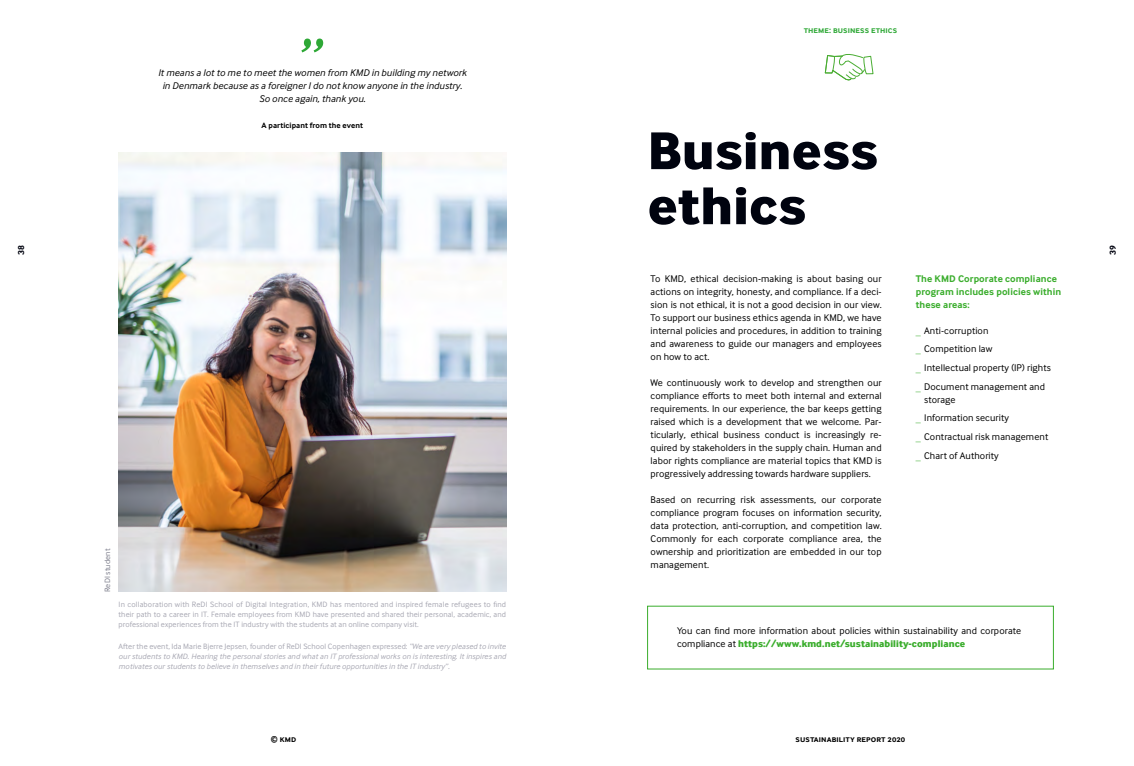
<style>
.page{position:relative;width:1134px;height:766px;background:#fff}
.page>*{position:absolute;margin:0;border:0;box-sizing:border-box;transform-origin:0 0}
.t1{font:800 55px/55px "Inter Face";letter-spacing:.01em;color:#00030f}
.t2{font:10px/13px "Inter Face";letter-spacing:.01em;color:#000;text-align:justify}
.t3{font:italic 10px/13px "Inter Face";letter-spacing:.01em;color:#000;text-align:center}
.t4{font:700 10px/13px "Inter Face";letter-spacing:.01em;color:#3aad2c}
.t5{font:700 9px "Inter Face";letter-spacing:.01em;color:#000}
.t6{font:700 9px "Inter Face";letter-spacing:.01em;color:#2ea836}
.t7{font:700 9px "Inter Face";color:#00030f}
.t8{font:italic 8px/10.3px "Inter Face";letter-spacing:.01em;color:#a8a8b3;text-align:justify}
.t9{font:8px/10.3px "Inter Face";letter-spacing:.01em;color:#a8a8b3;text-align:justify}
.t10{font:700 8px "Inter Face";letter-spacing:.01em;color:#000}
.t11{font:8px "Inter Face";letter-spacing:.01em;color:#7a7b89}
.s1{font-style:normal}
.s2{font-weight:800;color:#3aad2c}
</style>
<div class="page">
<svg style="left:825px;top:54px;width:48px;height:27px"></svg>
<img style="left:119px;top:152px;width:387px;height:439px">
<svg style="left:301px;top:39px;width:22px;height:13px"></svg>
<p class="t3" style="left:158px;top:66px;width:310px">It means a lot to me to meet the women from KMD in building my network in Denmark because as a foreigner I do not know anyone in the industry.<br>So once again, thank you.</p>
<p class="t10" style="left:262px;top:120px;width:103px">A participant from the event</p>
<p class="t6" style="left:804px;top:25px;width:95px">theme: business ethics</p>
<h1 class="t1" style="left:648px;top:122px;width:231px">Business ethics</h1>
<p class="t7" style="left:16px;top:255px;width:11px;rotate:-90deg">38</p>
<p class="t7" style="left:1107px;top:255px;width:11px;rotate:-90deg">39</p>
<p class="t11" style="left:103px;top:591px;width:45px;rotate:-90deg">ReDI student</p>
<p class="t9" style="left:119px;top:598px;width:389px">In collaboration with ReDI School of Digital Integration, KMD has mentored and inspired female refugees to find their path to a career in IT. Female employees from KMD have presented and shared their personal, academic, and professional experiences from the IT industry with the students at an online company visit.</p>
<p class="t8" style="left:119px;top:640px;width:389px"><span class="s1">After the event, Ida Marie Bjerre Jepsen, founder of ReDI School Copenhagen expressed:</span> “We are very pleased to invite our students to KMD. Hearing the personal stories and what an IT professional works on is interesting. It inspires and motivates our students to believe in themselves and in their future opportunities in the IT industry”.</p>
<p class="t2" style="left:651px;top:271px;width:233px">To KMD, ethical decision-making is about basing our actions on integrity, honesty, and compliance. If a deci&shy;sion is not ethical, it is not a good decision in our view.<br>To support our business ethics agenda in KMD, we have internal policies and procedures, in addition to training and awareness to guide our managers and employees on how to act.</p>
<p class="t2" style="left:651px;top:375px;width:233px">We continuously work to develop and strengthen our compliance efforts to meet both internal and external requirements. In our experience, the bar keeps getting raised which is a development that we welcome. Par&shy;ticularly, ethical business conduct is increasingly re&shy;quired by stakeholders in the supply chain. Human and labor rights compliance are material topics that KMD is progressively addressing towards hardware suppliers.</p>
<p class="t2" style="left:651px;top:492px;width:233px">Based on recurring risk assessments, our corporate compliance program focuses on information security, data protection, anti-corruption, and competition law.<br>Commonly for each corporate compliance area, the ownership and prioritization are embedded in our top management.</p>
<p class="t4" style="left:916px;top:271px;width:147px">The KMD Corporate compliance program includes policies within these areas:</p>
<p class="t2" style="left:924px;top:321px;width:128px;line-height:18.7px;text-align:left">Anti-corruption<br>Competition law<br>Intellectual property (IP) rights<br>Document management and</p>
<p class="t2" style="left:924px;top:390px;width:126px;line-height:18.7px;text-align:left">storage<br>Information security<br>Contractual risk management<br>Chart of Authority</p>
<p class="t2" style="left:677px;top:624px;width:346px">You can find more information about policies within sustainability and corporate compliance at <span class="s2">https://www.kmd.net/sustainability-compliance</span></p>
<p class="t5" style="left:271px;top:734px;width:27px">© kmd</p>
<p class="t5" style="left:796px;top:734px;width:111px">sustainability report 2020</p>
</div>
